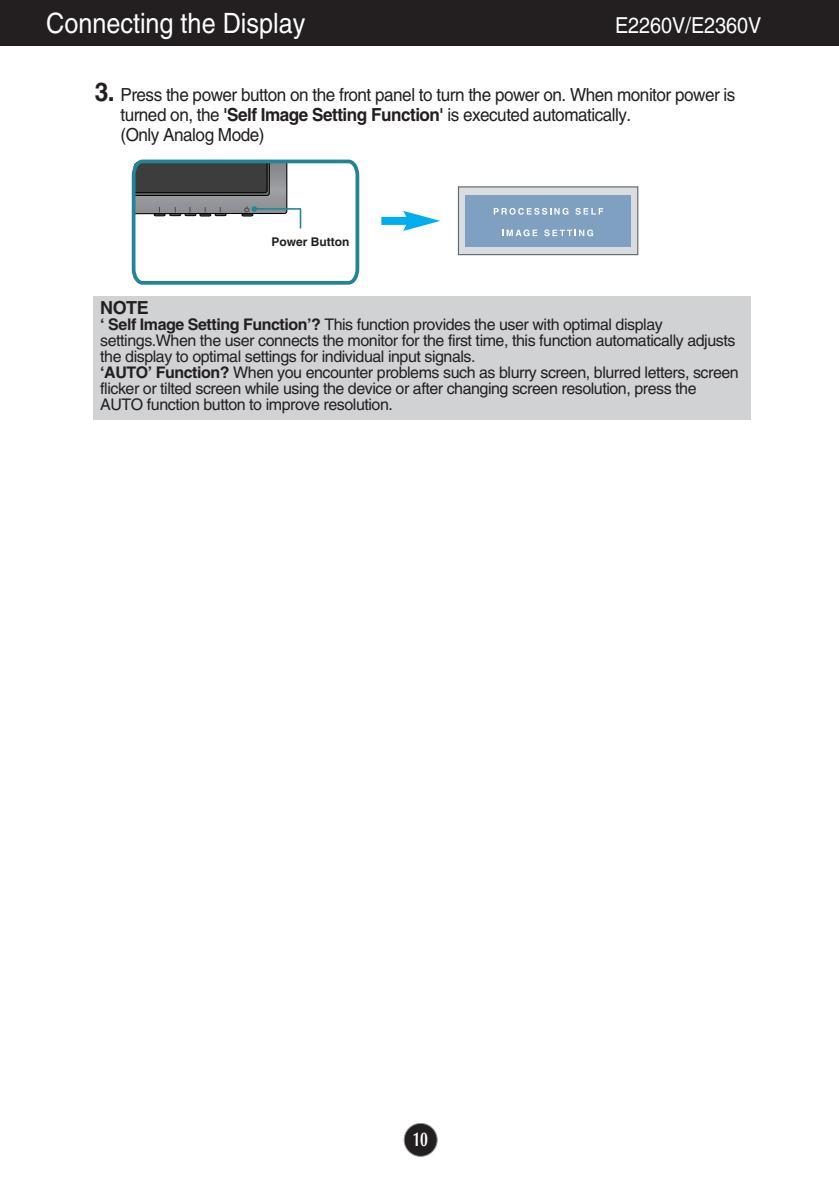
<style>
.page{position:relative;width:839px;height:1189px;background:#fff}
.page>*{position:absolute;margin:0;border:0;box-sizing:border-box;transform-origin:0 0}
.t1{font:28px "Helvetica";color:#fff;scale:.9 1}
.t2{font:22px "Helvetica";color:#fff;scale:.9 1}
.t3{font:700 20px "Optima";color:#fff;scale:.7 1}
.t4{font:18px/20px "Helvetica";letter-spacing:-.03em;color:#231f20;scale:.95 1}
.t5{font:700 18px "Helvetica";color:#231f20}
.t6{font:16px/16px "Helvetica";letter-spacing:-.03em;color:#231f20}
.t7{font:700 12px "Helvetica";color:#231f20}
.s1{font-weight:700;font-size:26px}
.s2{font-weight:700}
</style>
<div class="page">
<div style="left:404px;top:1123px;width:33px;height:33px;background:#231f20;border-radius:50%"></div>
<div style="left:403px;top:1123px;width:34px;height:34px;border:2px solid #939598;border-radius:50%"></div>
<div style="left:0;top:0;width:839px;height:45px;background:#231f20"></div>
<div style="left:93px;top:296px;width:657px;height:123px;background:#d1d2d4"></div>
<div style="left:381px;top:217px;width:29px;height:8px;background:#00aeef"></div>
<svg style="left:403px;top:211px;width:37px;height:20px"></svg>
<div style="left:458px;top:187px;width:179px;height:68px;background:#dadce2"></div>
<div style="left:458px;top:186px;width:180px;height:69px;border:1px solid #656c70"></div>
<div style="left:465px;top:195px;width:166px;height:52px;background:#7fa0c1"></div>
<svg style="left:494px;top:208px;width:74px;height:7px"></svg>
<svg style="left:575px;top:208px;width:28px;height:7px"></svg>
<svg style="left:502px;top:229px;width:35px;height:7px"></svg>
<svg style="left:544px;top:229px;width:49px;height:7px"></svg>
<svg style="left:131px;top:159px;width:229px;height:126px"></svg>
<h1 class="t1" style="left:46px;top:13px;width:289px">Connecting the Display</h1>
<h2 class="t2" style="left:615px;top:17px;width:164px">E2260V/E2360V</h2>
<p class="t4" style="left:120px;top:86px;width:649px;text-indent:-26px"><span class="s1">3.</span> Press the power button on the front panel to turn the power on. When monitor power is turned on, the <span class="s2">'Self Image Setting Function'</span> is executed automatically.<br>(Only Analog Mode)</p>
<p class="t7" style="left:271px;top:237px;width:79px">Power Button</p>
<p class="t5" style="left:100px;top:301px;width:50px">NOTE</p>
<p class="t6" style="left:100px;top:318px;width:640px"><span class="s2">‘ Self Image Setting Function’?</span> This function provides the user with optimal display settings.When the user connects the monitor for the first time, this function automatically adjusts the display to optimal settings for individual input signals.<br><span class="s2">‘AUTO’ Function?</span> When you encounter problems such as blurry screen, blurred letters, screen flicker or tilted screen while using the device or after changing screen resolution, press the AUTO function button to improve resolution.</p>
<p class="t3" style="left:413px;top:1131px;width:23px">10</p>
</div>
